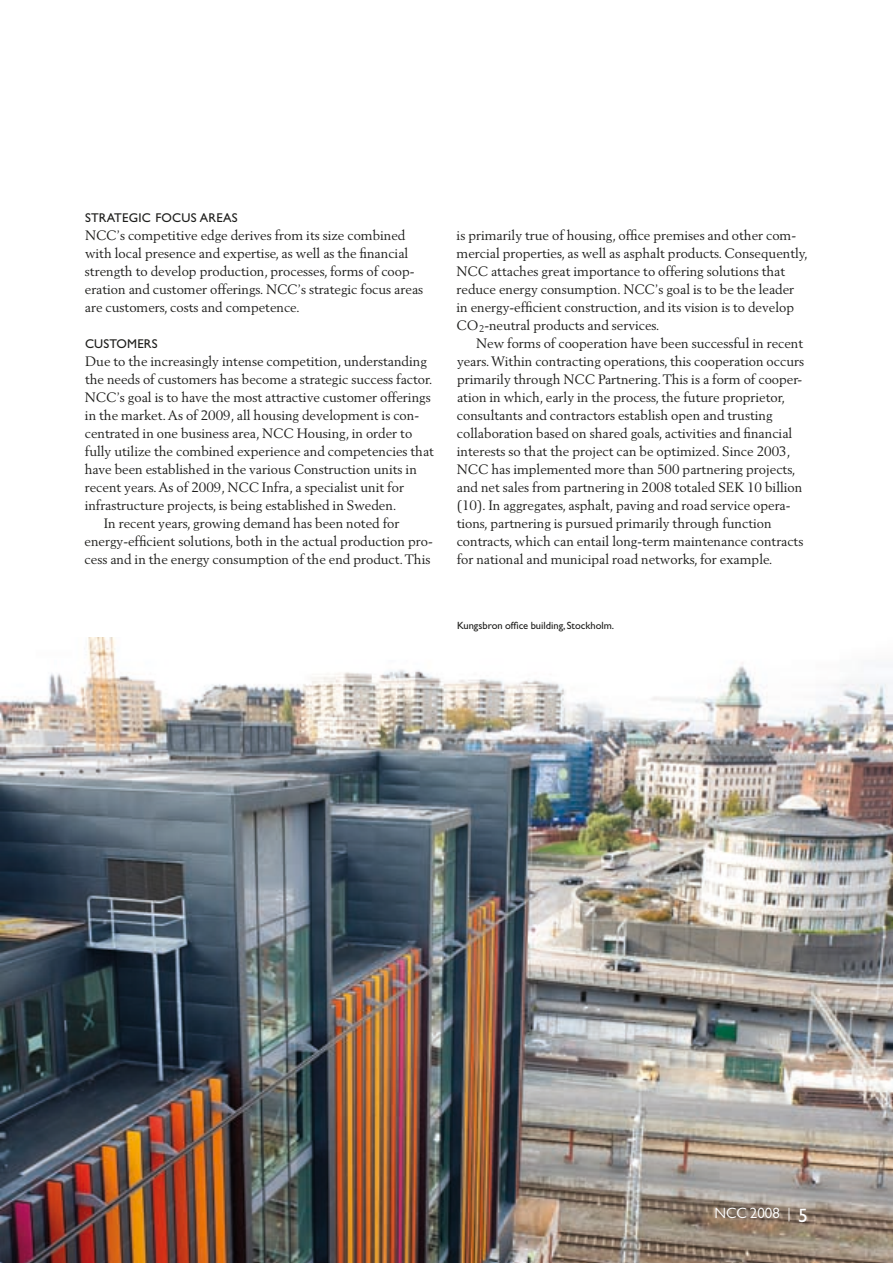
<style>
.page{position:relative;width:893px;height:1263px;background:#fff}
.page>*{position:absolute;margin:0;border:0;box-sizing:border-box;transform-origin:0 0}
.t1{font:15px "Gill Alt One";color:#fff}
.t2{font:13.5px/18px "Berling LT Std";color:#1d1d1b}
.t3{font:12.75px "Gill Alt One";letter-spacing:.015em;color:#1d1d1b}
.t4{font:10.5px "Gill Alt One";color:#1d1d1b}
.s1{font-weight:300}
.s2{font-size:19.5px}
</style>
<div class="page">
<img style="left:0;top:638px;width:893px;height:625px">
<p class="t3" style="left:85px;top:211px;width:154px">STRATEGIC FOCUS AREAS</p>
<p class="t2" style="left:85px;top:226px;width:340px">NCC’s competitive edge derives from its size combined with local presence and expertise, as well as the financial strength to develop production, processes, forms of coop&shy;eration and customer offerings. NCC’s strategic focus areas are customers, costs and competence.</p>
<p class="t3" style="left:85px;top:337px;width:74px">CUSTOMERS</p>
<p class="t2" style="left:85px;top:352px;width:343px">Due to the increasingly intense competition, understanding</p>
<p class="t2" style="left:85px;top:370px;width:349px">the needs of customers has become a strategic success factor.</p>
<p class="t2" style="left:85px;top:388px;width:347px">NCC’s goal is to have the most attractive customer offerings</p>
<p class="t2" style="left:85px;top:406px;width:336px">in the market.As of 2009, all housing development is con-</p>
<p class="t2" style="left:85px;top:424px;width:329px">centrated in one business area, NCC Housing, in order to</p>
<p class="t2" style="left:85px;top:442px;width:351px">fully utilize the combined experience and competencies that</p>
<p class="t2" style="left:85px;top:460px;width:333px">have been established in the various Construction units in</p>
<p class="t2" style="left:85px;top:478px;width:321px">recent years.As of 2009, NCC Infra, a specialist unit for</p>
<p class="t2" style="left:85px;top:496px;width:313px">infrastructure projects, is being established in Sweden.</p>
<p class="t2" style="left:104px;top:514px;width:297px">In recent years, growing demand has been noted for</p>
<p class="t2" style="left:85px;top:532px;width:350px">energy-efficient solutions, both in the actual production pro-</p>
<p class="t2" style="left:85px;top:550px;width:347px">cess and in the energy consumption of the end product.This</p>
<p class="t2" style="left:457px;top:226px;width:341px">is primarily true of housing, office premises and other com-</p>
<p class="t2" style="left:457px;top:244px;width:353px">mercial properties, as well as asphalt products. Consequently,</p>
<p class="t2" style="left:457px;top:262px;width:330px">NCC attaches great importance to offering solutions that</p>
<p class="t2" style="left:456px;top:280px;width:339px">reduce energy consumption. NCC’s goal is to be the leader</p>
<p class="t2" style="left:456px;top:298px;width:339px">in energy-efficient construction, and its vision is to develop</p>
<p class="t2" style="left:456px;top:316px;width:205px">CO<sub>2</sub>-neutral products and services.</p>
<p class="t2" style="left:476px;top:334px;width:328px">New forms of cooperation have been successful in recent</p>
<p class="t2" style="left:457px;top:352px;width:348px">years.Within contracting operations, this cooperation occurs</p>
<p class="t2" style="left:457px;top:370px;width:347px">primarily through NCC Partnering.This is a form of cooper-</p>
<p class="t2" style="left:457px;top:388px;width:330px">ation in which, early in the process, the future proprietor,</p>
<p class="t2" style="left:457px;top:406px;width:317px">consultants and contractors establish open and trusting</p>
<p class="t2" style="left:457px;top:424px;width:337px">collaboration based on shared goals, activities and financial</p>
<p class="t2" style="left:457px;top:442px;width:335px">interests so that the project can be optimized. Since 2003,</p>
<p class="t2" style="left:457px;top:460px;width:340px">NCC has implemented more than 500 partnering projects,</p>
<p class="t2" style="left:457px;top:478px;width:347px">and net sales from partnering in 2008 totaled SEK 10 -billion</p>
<p class="t2" style="left:457px;top:496px;width:335px">(10). In aggregates, asphalt, paving and road service opera-</p>
<p class="t2" style="left:457px;top:514px;width:316px">tions, partnering is pursued primarily through function</p>
<p class="t2" style="left:457px;top:532px;width:348px">contracts, which can entail long-term maintenance contracts</p>
<p class="t2" style="left:457px;top:550px;width:317px">for national and municipal road networks, for example.</p>
<p class="t4" style="left:457px;top:620px;width:159px">Kungsbron office building, Stockholm.</p>
<p class="t1" style="left:714px;top:1205px;width:12px">NCC</p>
<p class="t1" style="left:750px;top:1205px;width:60px">2008 <span class="s1">|</span> <span class="s2">5</span></p>
</div>
